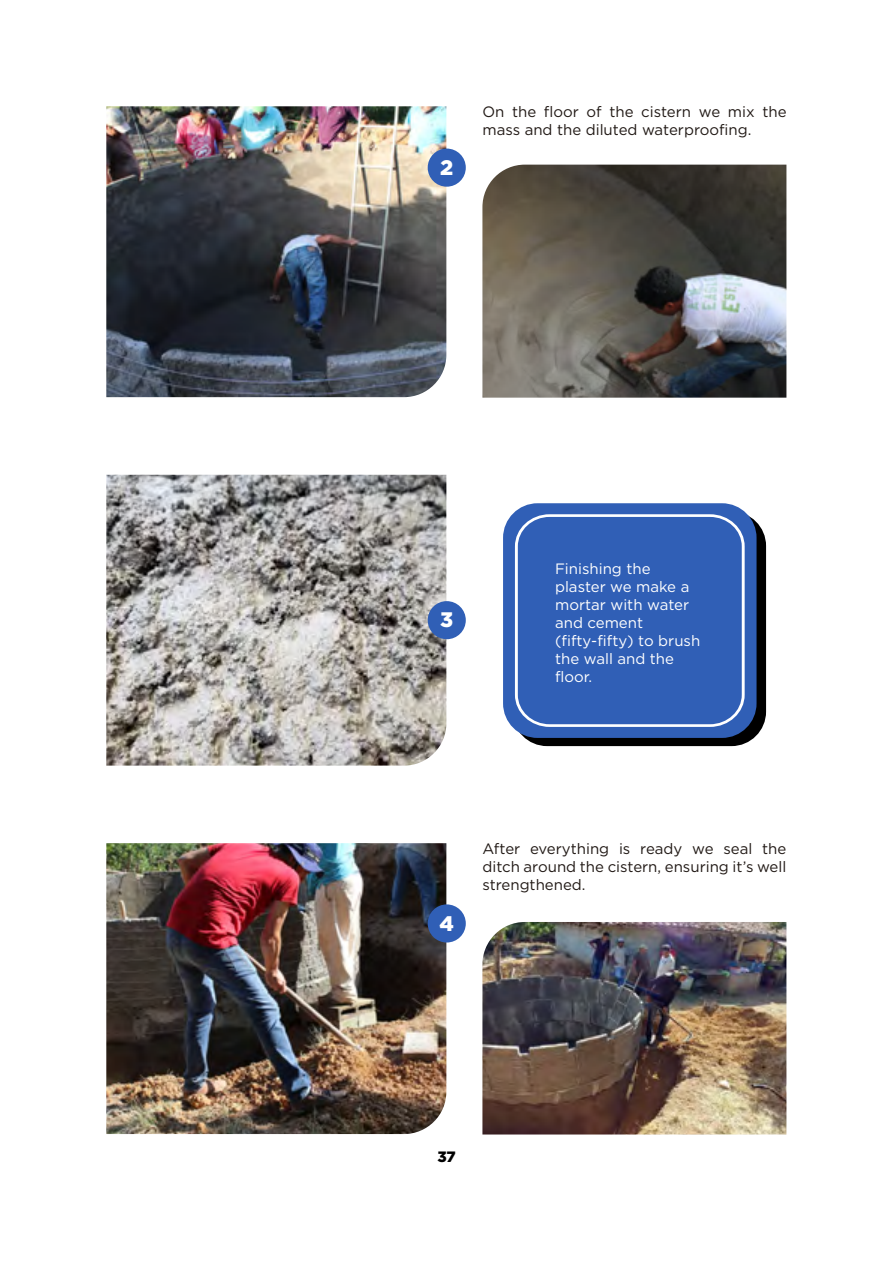
<style>
.page{position:relative;width:893px;height:1263px;background:#fff}
.page>*{position:absolute;margin:0;border:0;box-sizing:border-box;transform-origin:0 0}
.t1{font:900 21px "Gotham";color:#fff}
.t2{font:15px/18px "Gotham";color:#211915}
.t3{font:15px/18px "Gotham";color:#fff}
.t4{font:900 15px "Gotham";color:#000}
</style>
<div class="page">
<img style="left:482px;top:165px;width:304px;height:233px">
<img style="left:106px;top:106px;width:340px;height:291px">
<div style="left:428px;top:149px;width:38px;height:38px;background:#305fb6;border-radius:50%"></div>
<img style="left:482px;top:922px;width:304px;height:212px">
<img style="left:106px;top:843px;width:340px;height:291px">
<div style="left:428px;top:904px;width:38px;height:38px;background:#305fb6;border-radius:50%"></div>
<img style="left:106px;top:475px;width:340px;height:291px">
<div style="left:428px;top:601px;width:38px;height:38px;background:#305fb6;border-radius:50%"></div>
<div style="left:513px;top:511px;width:253px;height:235px;background:#000;border-radius:35px"></div>
<div style="left:503px;top:503px;width:253px;height:235px;background:#305fb6;border-radius:35px"></div>
<svg style="left:515px;top:514px;width:230px;height:213px"></svg>
<h1 class="t1" style="left:440px;top:155px;width:15px">2</h1>
<p class="t2" style="left:482px;top:103px;width:306px">On the floor of the cistern we mix the mass and the diluted waterproofing.</p>
<h1 class="t1" style="left:440px;top:608px;width:15px">3</h1>
<p class="t3" style="left:555px;top:559px;width:147px">Finishing the plaster we make a mortar with water and cement (fifty-fifty) to brush the wall and the floor.</p>
<h1 class="t1" style="left:439px;top:911px;width:16px">4</h1>
<p class="t2" style="left:482px;top:839px;width:305px;text-align:justify">After everything is ready we seal the ditch around the cistern, ensuring it’s well strengthened.</p>
<p class="t4" style="left:438px;top:1148px;width:20px">37</p>
</div>
